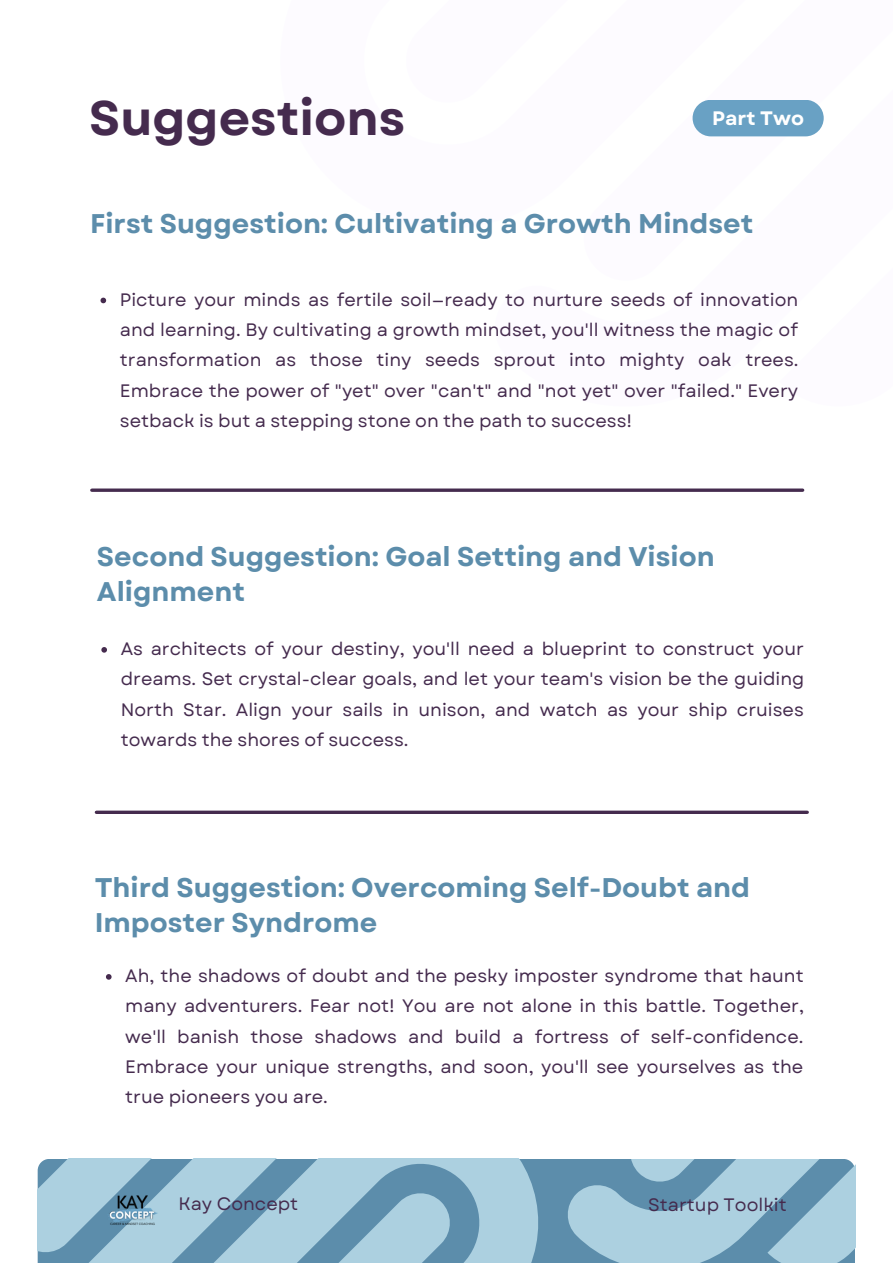
<style>
.page{position:relative;width:893px;height:1264px;background:#fff}
.page>*{position:absolute;margin:0;border:0;box-sizing:border-box;transform-origin:0 0}
.t1{font:700 48.45px "Garet";color:#452b4e}
.t2{font:700 27px/34.8px "Garet";color:#5c8dab}
.t3{font:700 19.5px "Garet";color:#fff}
.t4{font:18px/30.3px "Garet";color:#452b4e;text-align:justify}
</style>
<div class="page">
<svg style="left:37px;top:1158px;width:482px;height:104px;background:#93bbcf"></svg>
<svg style="left:405px;top:1159px;width:450px;height:103px;background:#8db6cb"></svg>
<svg style="left:100px;top:298px;width:6px;height:5px"></svg>
<img style="left:105px;top:1181px;width:54px;height:54px">
<svg style="left:92px;top:488px;width:710px;height:4px;background:#614b69"></svg>
<svg style="left:96px;top:810px;width:711px;height:4px;background:#614b69"></svg>
<svg style="left:101px;top:647px;width:6px;height:5px"></svg>
<svg style="left:106px;top:974px;width:6px;height:5px"></svg>
<div style="left:692px;top:100px;width:131px;height:36px;background:#69a1c4;border-radius:18px"></div>
<p class="t1" style="left:89px;top:83px;width:317px">Suggestions</p>
<p class="t3" style="left:712px;top:104px;width:93px">Part Two</p>
<p class="t2" style="left:90px;top:206px;width:664px">First Suggestion: Cultivating a Growth Mindset</p>
<p class="t4" style="left:120px;top:284px;width:680px">Picture your minds as fertile soil—ready to nurture seeds of innovation and learning. By cultivating a growth mindset, you'll witness the magic of transformation as those tiny seeds sprout into mighty oak trees.<br>Embrace the power of "yet" over "can't" and "not yet" over "failed." Every setback is but a stepping stone on the path to success!</p>
<p class="t2" style="left:97px;top:539px;width:619px">Second Suggestion: Goal Setting and Vision<br>Alignment</p>
<p class="t4" style="left:121px;top:633px;width:685px">As architects of your destiny, you'll need a blueprint to construct your dreams. Set crystal-clear goals, and let your team's vision be the guiding North Star. Align your sails in unison, and watch as your ship cruises towards the shores of success.</p>
<p class="t2" style="left:95px;top:870px;width:656px">Third Suggestion: Overcoming Self-Doubt and<br>Imposter Syndrome</p>
<p class="t4" style="left:125px;top:960px;width:680px">Ah, the shadows of doubt and the pesky imposter syndrome that haunt many adventurers. Fear not! You are not alone in this battle. Together, we'll banish those shadows and build a fortress of self-confidence.<br>Embrace your unique strengths, and soon, you'll see yourselves as the true pioneers you are.</p>
<p class="t4" style="left:178px;top:1188px;width:121px">Kay Concept</p>
<p class="t4" style="left:648px;top:1189px;width:140px">Startup Toolkit</p>
</div>
